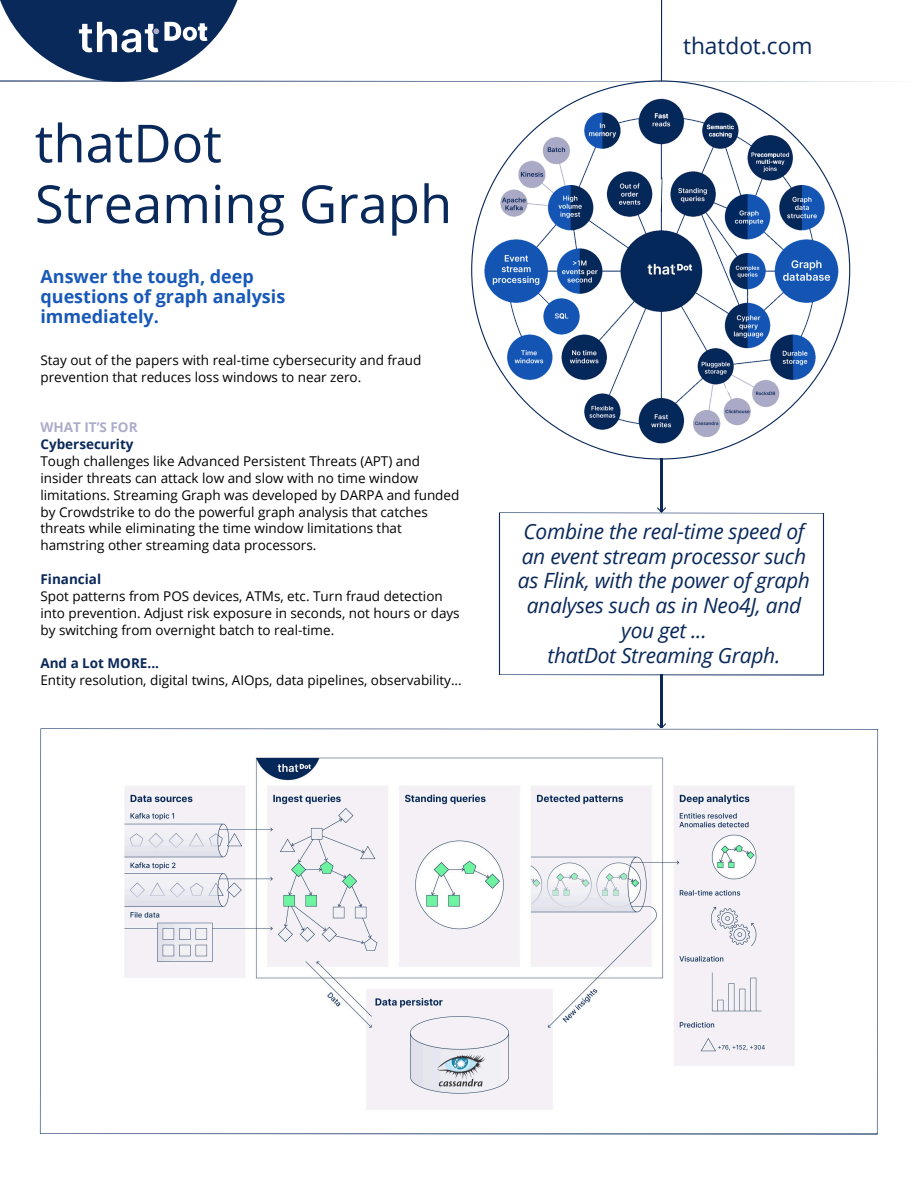
<style>
.page{position:relative;width:918px;height:1188px;background:#fff}
.page>*{position:absolute;margin:0;border:0;box-sizing:border-box;transform-origin:0 0}
.t1{font:52.5px/60.8px "Open Sans";color:#0a295b}
.t2{font:22.65px "Open Sans";color:#0a295b}
.t3{font:italic 21px/24.8px "Open Sans";letter-spacing:-.015em;color:#0a295a;text-align:center}
.t4{font:700 18px/20.2px "Open Sans";color:#1758b8}
.t5{font:13.5px/16.8px "Open Sans";color:#000}
.t6{font:700 13.5px "Open Sans";color:#0a295a}
.t7{font:700 13.5px "Open Sans";color:#acaccb}
</style>
<div class="page">
<hr style="left:661px;top:675px;width:1px;height:53px;background:#0a295b">
<svg style="left:657px;top:723px;width:9px;height:5px"></svg>
<svg style="left:0;top:0;width:663px;height:82px"></svg>
<svg style="left:40px;top:728px;width:838px;height:407px"></svg>
<img style="left:122px;top:737px;width:688px;height:389px">
<hr style="left:661px;top:459px;width:1px;height:53px;background:#0a295b">
<svg style="left:657px;top:507px;width:9px;height:5px"></svg>
<svg style="left:499px;top:512px;width:325px;height:164px"></svg>
<img style="left:431px;top:79px;width:460px;height:386px">
<svg style="left:661px;top:177px;width:1px;height:35px"></svg>
<h3 class="t1" style="left:35px;top:112px;width:419px">thatDot<br>Streaming Graph</h3>
<p class="t4" style="left:40px;top:266px;width:246px">Answer the tough, deep questions of graph analysis immediately.</p>
<p class="t5" style="left:40px;top:351px;width:383px">Stay out of the papers with real-time cybersecurity and fraud prevention that reduces loss windows to near zero.</p>
<p class="t7" style="left:40px;top:418px;width:99px">WHAT IT’S FOR</p>
<p class="t6" style="left:40px;top:435px;width:95px">Cybersecurity</p>
<p class="t5" style="left:40px;top:452px;width:420px">Tough challenges like Advanced Persistent Threats (APT) and insider threats can attack low and slow with no time window limitations. Streaming Graph was developed by DARPA and funded by Crowdstrike to do the powerful graph analysis that catches threats while eliminating the time window limitations that hamstring other streaming data processors.</p>
<p class="t6" style="left:40px;top:570px;width:62px">Financial</p>
<p class="t5" style="left:40px;top:587px;width:421px">Spot patterns from POS devices, ATMs, etc. Turn fraud detection into prevention. Adjust risk exposure in seconds, not hours or days by switching from overnight batch to real-time.</p>
<h2 class="t6" style="left:40px;top:654px;width:120px">And a Lot MORE...</h2>
<p class="t5" style="left:40px;top:672px;width:423px">Entity resolution, digital twins, AIOps, data pipelines, observability...</p>
<h1 class="t2" style="left:683px;top:29px;width:131px">thatdot.com</h1>
<p class="t3" style="left:518px;top:518px;width:294px">Combine the real-time speed of an event stream processor such as Flink, with the power of graph analyses such as in Neo4J, and you get ...<br>thatDot Streaming Graph.</p>
</div>
